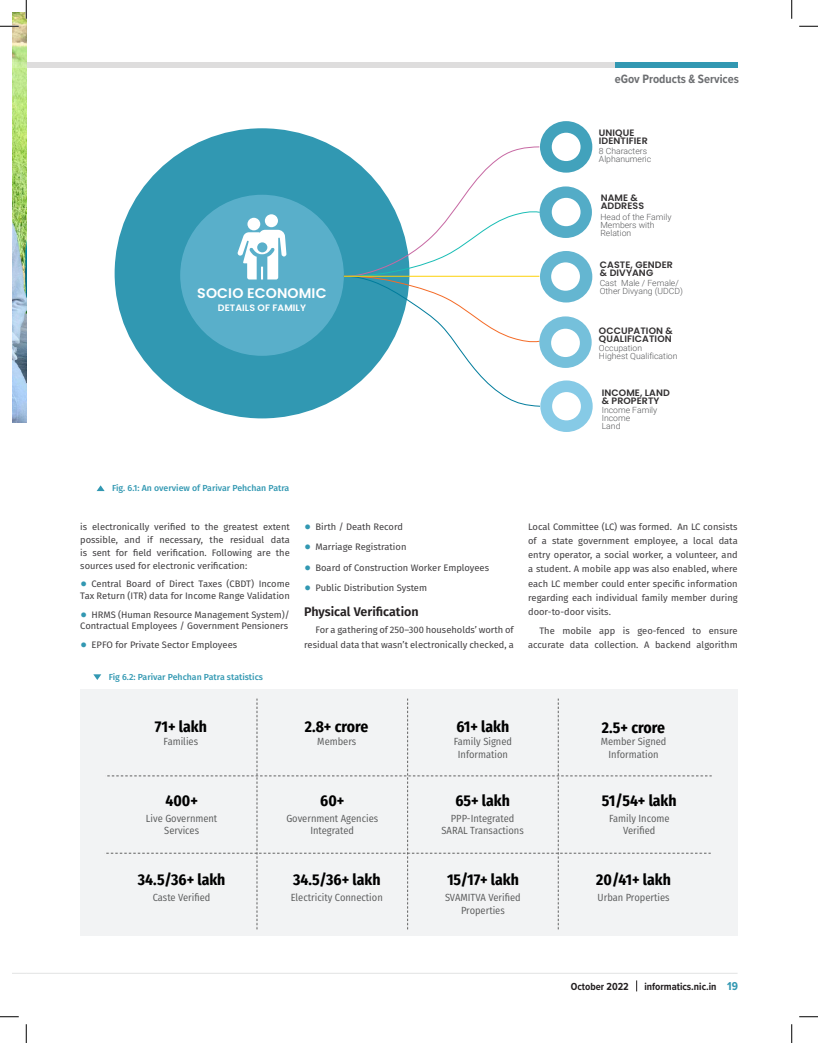
<style>
.page{position:relative;width:818px;height:1043px;background:#fff}
.page>*{position:absolute;margin:0;border:0;box-sizing:border-box;transform-origin:0 0}
.t1{font:700 15.62px "Fira Sans Condensed";color:#000}
.t2{font:600 13.88px "Poppins";letter-spacing:.01em;color:#fff}
.t3{font:700 12.5px "Proxima Nova Cond";color:#6d6f72}
.SubHeading{font:600 12.5px "Fira Sans";color:#231f20}
.t4{font:700 10.62px "Proxima Nova Cond";color:#231f20}
.t5{font:10.38px/12.5px "Fira Sans Condensed";color:#5a5b5b;text-align:center}
.Paragraph{font:9.38px/14px "Fira Sans";color:#413f41;text-align:justify}
.t6{font:600 9.25px/7.8px "Poppins";letter-spacing:.01em;color:#333132}
.t7{font:600 9.25px "Poppins";letter-spacing:.01em;color:#fff}
.Image_Caption{font:500 8.75px "Fira Sans";color:#3298b2}
.t8{font:300 8.5px/7.8px "Roboto";color:#58595b}
.s1{font-family:"Fira Sans Condensed";font-size:23.75px;color:#3298b2}
.s2{font-size:11.88px;color:#3298b2}
</style>
<div class="page">
<div style="left:26px;top:62px;width:635px;height:5px;background:#dedddd"></div>
<div style="left:614px;top:62px;width:123px;height:5px;background:#3298b2"></div>
<svg style="left:12px;top:973px;width:14px;height:1px"></svg>
<hr style="left:26px;top:973px;width:711px;height:1px;background:#e2e3e3">
<img style="left:12px;top:12px;width:14px;height:410px">
<div style="left:80px;top:689px;width:657px;height:246px;background:#f2f3f4"></div>
<svg style="left:97px;top:485px;width:8px;height:6px"></svg>
<svg style="left:93px;top:674px;width:8px;height:6px"></svg>
<div style="left:115px;top:128px;width:294px;height:290px;background:#3198b2;border-radius:50%"></div>
<div style="left:180px;top:195px;width:164px;height:161px;background:#59afca;border-radius:50%"></div>
<div style="left:540px;top:380px;width:52px;height:52px;background:#86cae6;border-radius:50%"></div>
<div style="left:539px;top:316px;width:52px;height:52px;background:#75c0db;border-radius:50%"></div>
<div style="left:551px;top:329px;width:29px;height:28px;background:#fff;border-radius:50%"></div>
<svg style="left:343px;top:146px;width:198px;height:261px"></svg>
<div style="left:539px;top:186px;width:53px;height:52px;background:#53acc7;border-radius:50%"></div>
<hr style="left:344px;top:276px;width:195px;height:1px;background:#fdd007">
<div style="left:540px;top:251px;width:52px;height:51px;background:#64b6d1;border-radius:50%"></div>
<div style="left:540px;top:121px;width:52px;height:52px;background:#42a2bc;border-radius:50%"></div>
<div style="left:551px;top:133px;width:29px;height:28px;background:#fff;border-radius:50%"></div>
<div style="left:551px;top:198px;width:29px;height:28px;background:#fff;border-radius:50%"></div>
<div style="left:551px;top:262px;width:29px;height:29px;background:#fff;border-radius:50%"></div>
<div style="left:552px;top:392px;width:29px;height:28px;background:#fff;border-radius:50%"></div>
<svg style="left:237px;top:230px;width:49px;height:49px"></svg>
<div style="left:247px;top:218px;width:13px;height:12px;background:#fff;border-radius:50%"></div>
<div style="left:265px;top:214px;width:13px;height:13px;background:#fff;border-radius:50%"></div>
<svg style="left:106px;top:698px;width:605px;height:232px"></svg>
<svg style="left:12px;top:62px;width:14px;height:5px"></svg>
<svg style="left:0;top:25px;width:19px;height:2px"></svg>
<svg style="left:799px;top:25px;width:19px;height:2px"></svg>
<svg style="left:0;top:1016px;width:19px;height:1px"></svg>
<svg style="left:799px;top:1016px;width:19px;height:1px"></svg>
<svg style="left:25px;top:0;width:2px;height:19px"></svg>
<svg style="left:25px;top:1024px;width:2px;height:18px"></svg>
<svg style="left:791px;top:0;width:1px;height:19px"></svg>
<svg style="left:791px;top:1024px;width:1px;height:18px"></svg>
<p class="t2" style="left:197px;top:285px;width:131px">SOCIO ECONOMIC</p>
<p class="t7" style="left:218px;top:302px;width:90px">DETAILS OF FAMILY</p>
<h3 class="t3" style="left:614px;top:69px;width:126px">eGov Products &amp; Services</h3>
<p class="t6" style="left:599px;top:129px;width:50px">UNIQUE<br>IDENTIFIER</p>
<p class="t8" style="left:599px;top:147px;width:54px">8 Characters<br>Alphanumeric</p>
<p class="t6" style="left:600px;top:194px;width:45px">NAME &amp;<br>ADDRESS</p>
<p class="t8" style="left:600px;top:213px;width:72px">Head of the Family<br>Members with<br>Relation</p>
<p class="t6" style="left:600px;top:261px;width:74px">CASTE, GENDER &amp; DIVYANG</p>
<p class="t8" style="left:599px;top:279px;width:85px">Cast Male / Female/<br>Other Divyang (UDCD)</p>
<p class="t6" style="left:599px;top:327px;width:75px">OCCUPATION &amp;<br>QUALIFICATION</p>
<p class="t8" style="left:599px;top:344px;width:80px">Occupation<br>Highest Qualification</p>
<p class="t6" style="left:601px;top:389px;width:70px">INCOME, LAND &amp; PROPERTY</p>
<p class="t8" style="left:601px;top:406px;width:57px">Income Family<br>Income<br>Land</p>
<p class="Image_Caption" style="left:112px;top:481px;width:179px">Fig. 6.1: An overview of Parivar Pehchan Patra</p>
<p class="Paragraph" style="left:80px;top:520px;width:211px;line-height:12.9px">is electronically verified to the greatest extent possible, and if necessary, the residual data is sent for field verification. Following are the sources used for electronic verification:</p>
<p class="Paragraph" style="left:80px;top:578px;width:211px;line-height:11.6px"><span class="s1">•</span> Central Board of Direct Taxes (CBDT) Income<br>Tax Return (ITR) data for Income Range Validation</p>
<p class="Paragraph" style="left:80px;top:608px;width:211px;line-height:11.6px"><span class="s1">•</span> HRMS (Human Resource Management System)/<br>Contractual Employees / Government Pensioners</p>
<p class="Paragraph" style="left:80px;top:637px;width:158px"><span class="s1">•</span> EPFO for Private Sector Employees</p>
<p class="Image_Caption" style="left:109px;top:670px;width:156px">Fig 6.2: Parivar Pehchan Patra statistics</p>
<p class="Paragraph" style="left:304px;top:519px;width:100px"><span class="s1">•</span> Birth / Death Record</p>
<p class="Paragraph" style="left:304px;top:540px;width:104px"><span class="s1">•</span> Marriage Registration</p>
<p class="Paragraph" style="left:304px;top:560px;width:186px"><span class="s1">•</span> Board of Construction Worker Employees</p>
<p class="Paragraph" style="left:304px;top:580px;width:124px"><span class="s1">•</span> Public Distribution System</p>
<p class="SubHeading" style="left:304px;top:602px;width:116px">Physical Verification</p>
<p class="Paragraph" style="left:304px;top:622px;width:211px;line-height:14.4px;text-align:right">For a gathering of 250–300 households’ worth of residual data that wasn’t electronically checked, a</p>
<p class="Paragraph" style="left:528px;top:519px;width:211px">Local Committee (LC) was formed. An LC consists of a state government employee, a local data entry operator, a social worker, a volunteer, and a student. A mobile app was also enabled, where each LC member could enter specific information regarding each individual family member during door-to-door visits.</p>
<p class="Paragraph" style="left:528px;top:623px;width:211px;text-align:right">The mobile app is geo-fenced to ensure accurate data collection. A backend algorithm</p>
<p class="t1" style="left:155px;top:713px;width:53px">71+ lakh</p>
<p class="t5" style="left:164px;top:735px;width:36px">Families</p>
<p class="t1" style="left:165px;top:787px;width:34px">400+</p>
<p class="t5" style="left:146px;top:811px;width:73px">Live Government<br>Services</p>
<p class="t1" style="left:138px;top:866px;width:89px">34.5/36+ lakh</p>
<p class="t5" style="left:153px;top:891px;width:59px">Caste Verified</p>
<p class="t1" style="left:305px;top:713px;width:65px">2.8+ crore</p>
<p class="t5" style="left:317px;top:735px;width:40px">Members</p>
<p class="t1" style="left:320px;top:787px;width:26px">60+</p>
<p class="t5" style="left:286px;top:811px;width:93px">Government Agencies<br>Integrated</p>
<p class="t1" style="left:293px;top:866px;width:89px">34.5/36+ lakh</p>
<p class="t5" style="left:291px;top:891px;width:94px">Electricity Connection</p>
<p class="t1" style="left:456px;top:713px;width:54px">61+ lakh</p>
<p class="t5" style="left:454px;top:735px;width:60px">Family Signed<br>Information</p>
<p class="t1" style="left:455px;top:787px;width:56px">65+ lakh</p>
<p class="t5" style="left:441px;top:811px;width:84px">PPP-Integrated<br>SARAL Transactions</p>
<p class="t1" style="left:447px;top:866px;width:73px">15/17+ lakh</p>
<p class="t5" style="left:445px;top:891px;width:77px">SVAMITVA Verified<br>Properties</p>
<p class="t1" style="left:602px;top:714px;width:65px">2.5+ crore</p>
<p class="t5" style="left:600px;top:735px;width:67px">Member Signed<br>Information</p>
<p class="t1" style="left:602px;top:787px;width:76px">51/54+ lakh</p>
<p class="t5" style="left:609px;top:811px;width:62px">Family Income<br>Verified</p>
<p class="t1" style="left:596px;top:866px;width:76px">20/41+ lakh</p>
<p class="t5" style="left:597px;top:891px;width:73px">Urban Properties</p>
<p class="t4" style="left:571px;top:978px;width:59px">October 2022</p>
<p class="t4" style="left:644px;top:978px;width:95px">informatics.nic.in <span class="s2">19</span></p>
</div>
